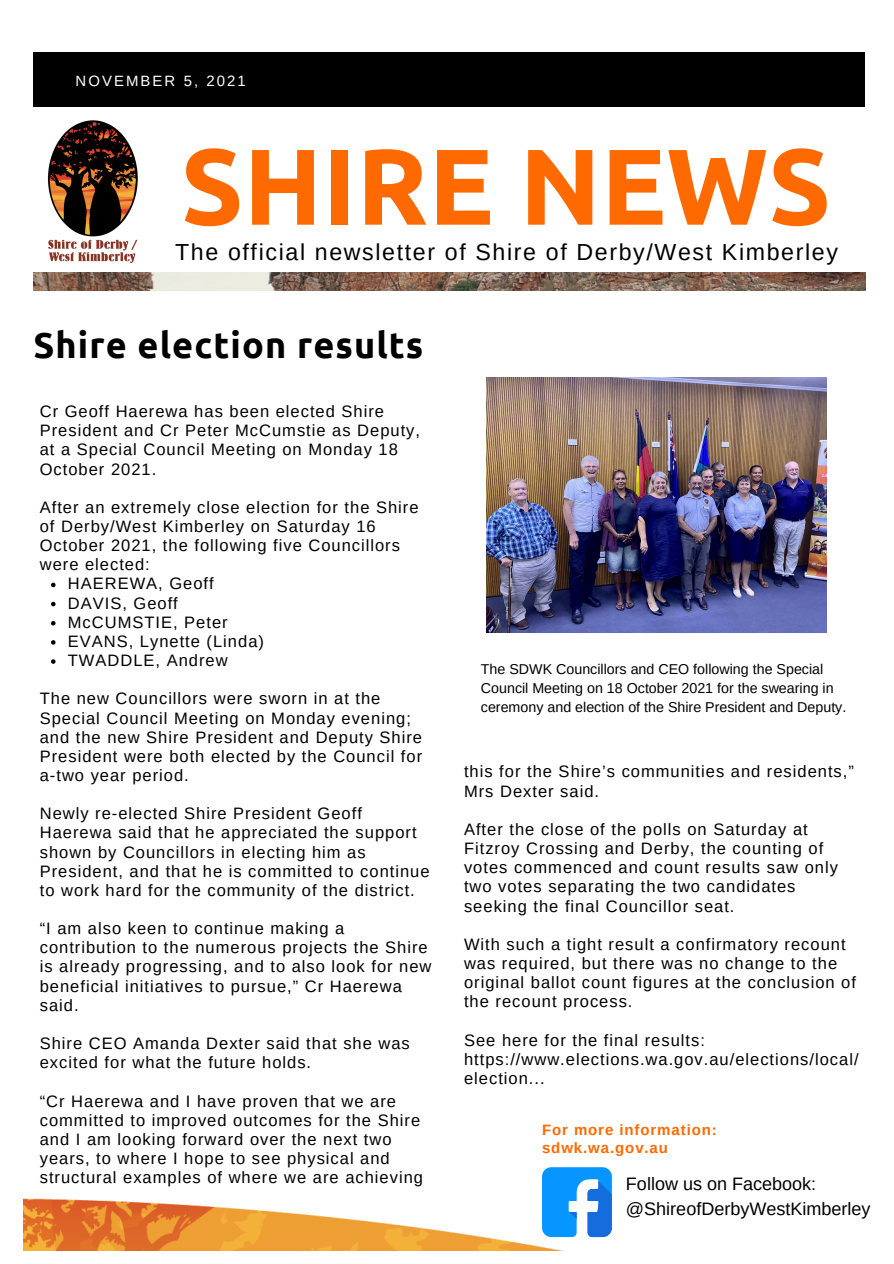
<style>
.page{position:relative;width:894px;height:1264px;background:#fff}
.page>*{position:absolute;margin:0;border:0;box-sizing:border-box;transform-origin:0 0}
.t1{font:700 107.7px "Ubuntu";color:#fe6a00}
.t2{font:700 36px "Ubuntu";letter-spacing:.03em;color:#000}
.t3{font:23.25px "Arimo";letter-spacing:.07em;color:#000}
.t4{font:18px "Arimo";color:#000}
.t5{font:16.5px/19.2px "Arimo";letter-spacing:.06em;color:#000}
.t6{font:700 15px "Arimo";letter-spacing:.06em;color:#fe6a00}
.t7{font:14.85px "Arimo";letter-spacing:.14em;color:#fff}
.t8{font:14.25px/19.2px "Arimo";color:#000}
</style>
<div class="page">
<div style="left:33px;top:53px;width:831px;height:54px;background:#000"></div>
<img style="left:33px;top:272px;width:831px;height:18px">
<img style="left:33px;top:120px;width:123px;height:160px">
<img style="left:24px;top:1189px;width:588px;height:61px">
<svg style="left:542px;top:1167px;width:69px;height:69px"></svg>
<svg style="left:51px;top:582px;width:4px;height:5px"></svg>
<svg style="left:51px;top:602px;width:4px;height:4px"></svg>
<svg style="left:51px;top:621px;width:4px;height:4px"></svg>
<svg style="left:51px;top:640px;width:4px;height:4px"></svg>
<svg style="left:51px;top:659px;width:4px;height:4px"></svg>
<img style="left:486px;top:378px;width:339px;height:254px">
<p class="t7" style="left:75px;top:72px;width:172px">NOVEMBER 5, 2021</p>
<p class="t1" style="left:181px;top:124px;width:651px">SHIRE NEWS</p>
<p class="t3" style="left:175px;top:239px;width:664px">The official newsletter of Shire of Derby/West Kimberley</p>
<p class="t2" style="left:33px;top:325px;width:391px">Shire election results</p>
<p class="t5" style="left:40px;top:402px;width:382px">Cr Geoff Haerewa has been elected Shire President and Cr Peter McCumstie as Deputy, at a Special Council Meeting on Monday 18<br>October 2021.</p>
<p class="t5" style="left:40px;top:497px;width:380px">After an extremely close election for the Shire of Derby/West Kimberley on Saturday 16<br>October 2021, the following five Councillors were elected:</p>
<p class="t5" style="left:68px;top:574px;width:147px">HAEREWA, Geoff</p>
<p class="t5" style="left:68px;top:593px;width:111px">DAVIS, Geoff</p>
<p class="t5" style="left:68px;top:612px;width:161px">McCUMSTIE, Peter</p>
<p class="t5" style="left:68px;top:631px;width:198px">EVANS, Lynette (Linda)</p>
<p class="t5" style="left:68px;top:650px;width:161px">TWADDLE, Andrew</p>
<p class="t5" style="left:40px;top:689px;width:384px">The new Councillors were sworn in at the Special Council Meeting on Monday evening; and the new Shire President and Deputy Shire President were both elected by the Council for a-two year period.</p>
<p class="t5" style="left:40px;top:804px;width:391px">Newly re-elected Shire President Geoff Haerewa said that he appreciated the support shown by Councillors in electing him as President, and that he is committed to continue to work hard for the community of the district.</p>
<p class="t5" style="left:40px;top:918px;width:393px">“I am also keen to continue making a contribution to the numerous projects the Shire is already progressing, and to also look for new beneficial initiatives to pursue,” Cr Haerewa said.</p>
<p class="t5" style="left:40px;top:1033px;width:371px">Shire CEO Amanda Dexter said that she was excited for what the future holds.</p>
<p class="t5" style="left:40px;top:1091px;width:382px">“Cr Haerewa and I have proven that we are committed to improved outcomes for the Shire</p>
<p class="t5" style="left:40px;top:1129px;width:353px">and I am looking forward over the next two years, to where I hope to see physical and</p>
<p class="t5" style="left:40px;top:1167px;width:384px">structural examples of where we are achieving</p>
<p class="t8" style="left:481px;top:659px;width:367px">The SDWK Councillors and CEO following the Special<br>Council Meeting on 18 October 2021 for the swearing in ceremony and election of the Shire President and Deputy.</p>
<p class="t5" style="left:464px;top:762px;width:391px">this for the Shire’s communities and residents,”<br>Mrs Dexter said.</p>
<p class="t5" style="left:464px;top:819px;width:375px">After the close of the polls on Saturday at Fitzroy Crossing and Derby, the counting of votes commenced and count results saw only two votes separating the two candidates seeking the final Councillor seat.</p>
<p class="t5" style="left:464px;top:934px;width:393px">With such a tight result a confirmatory recount was required, but there was no change to the original ballot count figures at the conclusion of the recount process.</p>
<p class="t5" style="left:464px;top:1030px;width:242px">See here for the final results:</p>
<p class="t5" style="left:464px;top:1049px;width:396px">https://www.elections.wa.gov.au/elections/local/ election...</p>
<p class="t6" style="left:542px;top:1120px;width:176px">For more information:</p>
<p class="t6" style="left:542px;top:1139px;width:127px">sdwk.wa.gov.au</p>
<p class="t4" style="left:625px;top:1174px;width:192px">Follow us on Facebook:</p>
<p class="t4" style="left:625px;top:1198px;width:246px">@ShireofDerbyWestKimberley</p>
</div>
